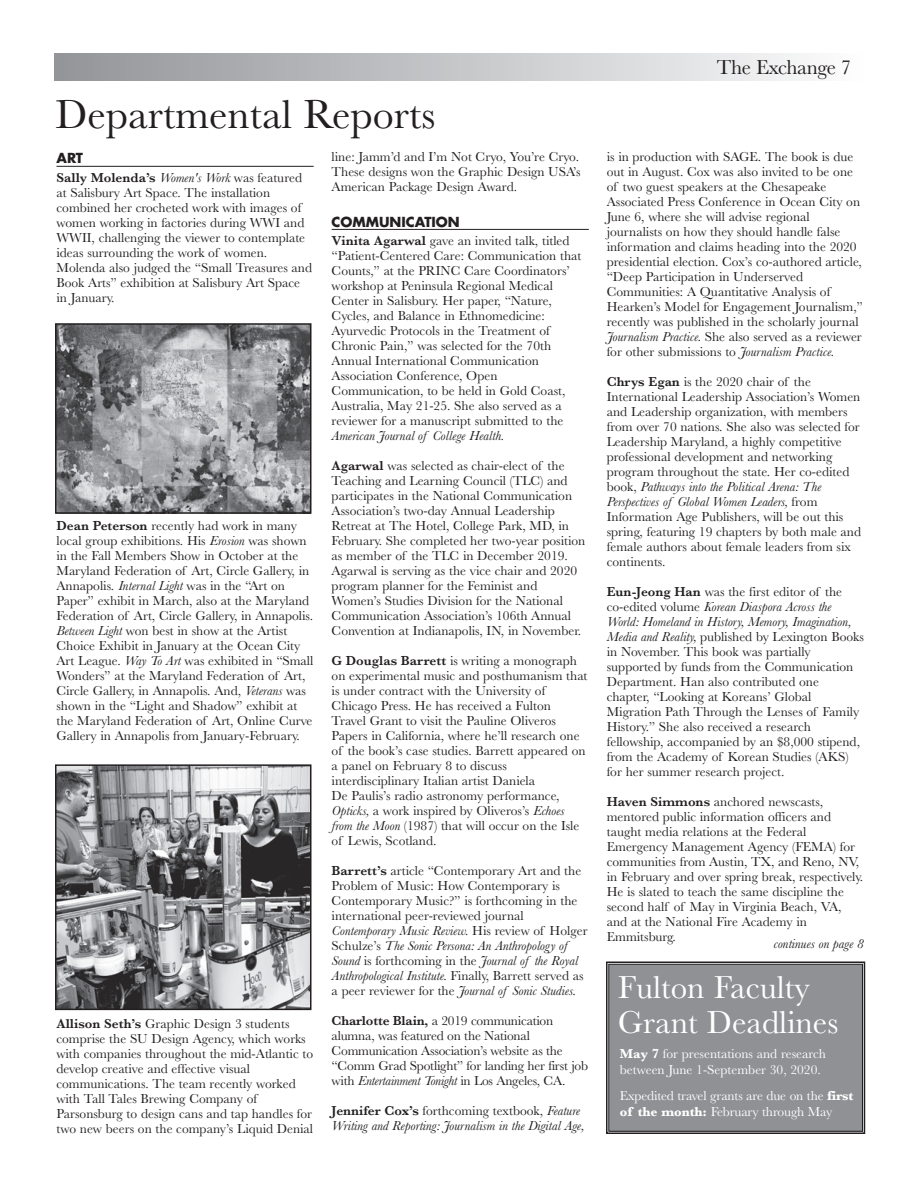
<style>
.page{position:relative;width:918px;height:1188px;background:#fff}
.page>*{position:absolute;margin:0;border:0;box-sizing:border-box;transform-origin:0 0}
.t1{font:42px "Baskerville";color:#231f20}
.t2{font:33px/34.5px "Baskerville";color:#fff}
.t3{font:21px "Baskerville";letter-spacing:-.02em;color:#231f20}
.t4{font:13.5px/15px "Baskerville";color:#231f20}
.t5{font:italic 13.5px/15px "Baskerville";color:#231f20}
.t6{font:13.5px/16.5px "Baskerville";letter-spacing:-.01em;color:#fff}
.t7{font:700 13.5px "Futura Com";color:#231f20}
.s1{font-weight:600}
.s2{font-style:italic}
.s3{font-weight:600;font-style:normal}
.s4{font-style:normal}
.s5{font-weight:700}
</style>
<div class="page">
<div style="left:54px;top:54px;width:810px;height:27px;background:linear-gradient(to right,#929498,#fbfcfc)"></div>
<hr style="left:57px;top:166px;width:257px;height:1px;background:#231f20">
<hr style="left:332px;top:229px;width:257px;height:1px;background:#231f20">
<img style="left:58px;top:326px;width:251px;height:185px">
<div style="left:55px;top:323px;width:257px;height:191px;border:2px solid #231f20"></div>
<img style="left:58px;top:767px;width:251px;height:240px">
<div style="left:55px;top:764px;width:257px;height:246px;border:2px solid #231f20"></div>
<div style="left:609px;top:964px;width:253px;height:167px;background:#8f9194"></div>
<div style="left:606px;top:962px;width:259px;height:172px;border:2px solid #231f20"></div>
<div style="left:609px;top:964px;width:254px;height:168px;border:1px solid #231f20"></div>
<h1 class="t1" style="left:56px;top:91px;width:381px">Departmental Reports</h1>
<p class="t7" style="left:57px;top:147px;width:28px">ART</p>
<p class="t4" style="left:57px;top:170px;width:257px"><span class="s1">Sally Molenda’s</span> <span class="s2">Women's Work</span> was featured at Salisbury Art Space. The installation combined her crocheted work with images of women working in factories during WWI and WWII, challenging the viewer to contemplate ideas surrounding the work of women.<br>Molenda also judged the “Small Treasures and Book Arts” exhibition at Salisbury Art Space in January.</p>
<p class="t4" style="left:332px;top:149px;width:250px;text-align:justify">line: Jamm’d and I’m Not Cryo, You’re Cryo.<br>These designs won the Graphic Design USA’s American Package Design Award.</p>
<p class="t7" style="left:332px;top:211px;width:130px">COMMUNICATION</p>
<p class="t4" style="left:332px;top:233px;width:251px"><span class="s1">Vinita Agarwal</span> gave an invited talk, titled “Patient-Centered Care: Communication that Counts,” at the PRINC Care Coordinators’ workshop at Peninsula Regional Medical Center in Salisbury. Her paper, “Nature, Cycles, and Balance in Ethnomedicine:<br>Ayurvedic Protocols in the Treatment of Chronic Pain,” was selected for the 70th Annual International Communication Association Conference, Open Communication, to be held in Gold Coast, Australia, May 21-25. She also served as a reviewer for a manuscript submitted to the</p>
<p class="t5" style="left:332px;top:428px;width:174px">American Journal of College Health.</p>
<p class="t4" style="left:332px;top:458px;width:255px"><span class="s1">Agarwal</span> was selected as chair-elect of the Teaching and Learning Council (TLC) and participates in the National Communication Association’s two-day Annual Leadership Retreat at The Hotel, College Park, MD, in February. She completed her two-year position as member of the TLC in December 2019.<br>Agarwal is serving as the vice chair and 2020 program planner for the Feminist and Women’s Studies Division for the National Communication Association’s 106th Annual Convention at Indianapolis, IN, in November.</p>
<p class="t4" style="left:332px;top:653px;width:257px"><span class="s1">G Douglas Barrett</span> is writing a monograph on experimental music and posthumanism that is under contract with the University of Chicago Press. He has received a Fulton Travel Grant to visit the Pauline Oliveros Papers in California, where he’ll research one of the book’s case studies. Barrett appeared on a panel on February 8 to discuss interdisciplinary Italian artist Daniela<br>De Paulis’s radio astronomy performance, <span class="s2">Opticks,</span> a work inspired by Oliveros’s <span class="s2">Echoes from the Moon</span> (1987) that will occur on the Isle of Lewis, Scotland.</p>
<p class="t4" style="left:332px;top:863px;width:257px"><span class="s1">Barrett’s</span> article “Contemporary Art and the Problem of Music: How Contemporary is Contemporary Music?” is forthcoming in the international peer-reviewed journal <span class="s2">Contemporary Music Review.</span> His review of Holger Schulze’s <span class="s2">The Sonic Persona: An Anthropology of Sound</span> is forthcoming in the <span class="s2">Journal of the Royal Anthropological Institute.</span> Finally, Barrett served as a peer reviewer for the <span class="s2">Journal of Sonic Studies.</span></p>
<p class="t4" style="left:332px;top:1013px;width:258px"><span class="s1">Charlotte Blain,</span> a 2019 communication alumna, was featured on the National Communication Association’s website as the “Comm Grad Spotlight” for landing her first job with <span class="s2">Entertainment Tonight</span> in Los Angeles, CA.</p>
<p class="t5" style="left:332px;top:1103px;width:254px"><span class="s3">Jennifer Cox’s</span> <span class="s4">forthcoming textbook,</span> Feature<br>Writing and Reporting: Journalism in the Digital Age,</p>
<p class="t4" style="left:56px;top:518px;width:259px"><span class="s1">Dean Peterson</span> recently had work in many local group exhibitions. His <span class="s2">Erosion</span> was shown in the Fall Members Show in October at the Maryland Federation of Art, Circle Gallery, in Annapolis. <span class="s2">Internal Light</span> was in the “Art on Paper” exhibit in March, also at the Maryland Federation of Art, Circle Gallery, in Annapolis.<br><span class="s2">Between Light</span> won best in show at the Artist Choice Exhibit in January at the Ocean City Art League. <span class="s2">Way To Art</span> was exhibited in “Small Wonders” at the Maryland Federation of Art, Circle Gallery, in Annapolis. And, <span class="s2">Veterans</span> was shown in the “Light and Shadow” exhibit at the Maryland Federation of Art, Online Curve Gallery in Annapolis from January-February.</p>
<p class="t4" style="left:56px;top:1016px;width:258px"><span class="s1">Allison Seth’s</span> Graphic Design 3 students comprise the SU Design Agency, which works with companies throughout the mid-Atlantic to develop creative and effective visual communications. The team recently worked with Tall Tales Brewing Company of Parsonsburg to design cans and tap handles for two new beers on the company’s Liquid Denial</p>
<h3 class="t3" style="left:717px;top:55px;width:136px">The Exchange 7</h3>
<p class="t4" style="left:607px;top:149px;width:258px">is in production with SAGE. The book is due out in August. Cox was also invited to be one of two guest speakers at the Chesapeake Associated Press Conference in Ocean City on June 6, where she will advise regional journalists on how they should handle false information and claims heading into the 2020 presidential election. Cox’s co-authored article, “Deep Participation in Underserved Communities: A Quantitative Analysis of Hearken’s Model for Engagement Journalism,” recently was published in the scholarly journal <span class="s2">Journalism Practice.</span> She also served as a reviewer for other submissions to <span class="s2">Journalism Practice.</span></p>
<p class="t4" style="left:607px;top:374px;width:256px"><span class="s1">Chrys Egan</span> is the 2020 chair of the International Leadership Association’s Women and Leadership organization, with members from over 70 nations. She also was selected for Leadership Maryland, a highly competitive professional development and networking program throughout the state. Her co-edited book, <span class="s2">Pathways into the Political Arena: The Perspectives of Global Women Leaders,</span> from Information Age Publishers, will be out this spring, featuring 19 chapters by both male and female authors about female leaders from six continents.</p>
<p class="t4" style="left:607px;top:584px;width:259px"><span class="s1">Eun-Jeong Han</span> was the first editor of the co-edited volume <span class="s2">Korean Diaspora Across the World: Homeland in History, Memory, Imagination, Media and Reality,</span> published by Lexington Books in November. This book was partially supported by funds from the Communication Department. Han also contributed one chapter, “Looking at Koreans’ Global Migration Path Through the Lenses of Family History.” She also received a research fellowship, accompanied by an $8,000 stipend, from the Academy of Korean Studies (AKS) for her summer research project.</p>
<p class="t4" style="left:607px;top:794px;width:258px"><span class="s1">Haven Simmons</span> anchored newscasts, mentored public information officers and taught media relations at the Federal Emergency Management Agency (FEMA) for communities from Austin, TX, and Reno, NV, in February and over spring break, respectively.<br>He is slated to teach the same discipline the second half of May in Virginia Beach, VA, and at the National Fire Academy in Emmitsburg.</p>
<p class="t5" style="left:773px;top:936px;width:92px">continues on page 8</p>
<h2 class="t2" style="left:618px;top:970px;width:222px">Fulton Faculty<br>Grant Deadlines</h2>
<p class="t6" style="left:620px;top:1045px;width:208px"><span class="s5">May 7</span> for presentations and research between June 1-September 30, 2020.</p>
<p class="t6" style="left:620px;top:1087px;width:235px">Expedited travel grants are due on the <span class="s5">first of the month:</span> February through May</p>
</div>
